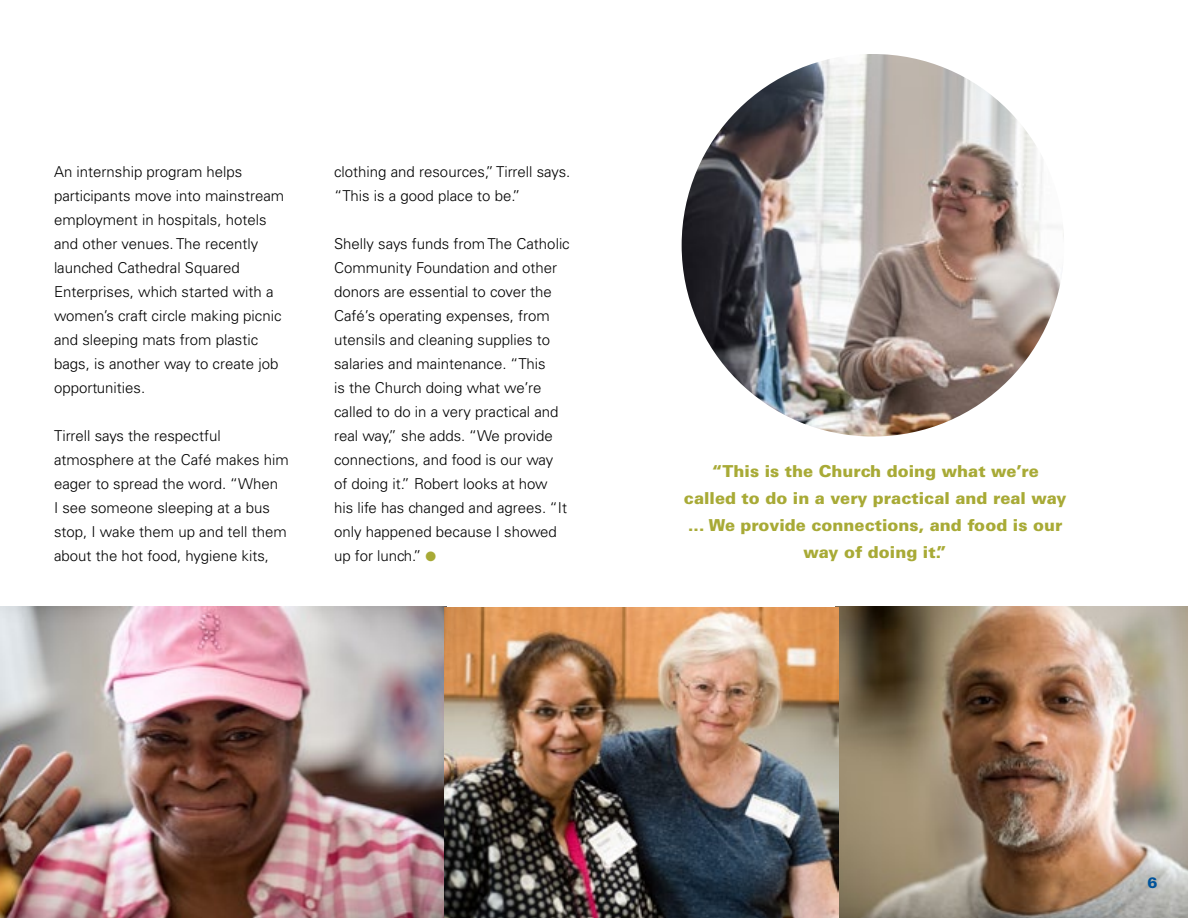
<style>
.page{position:relative;width:1188px;height:918px;background:#fff}
.page>*{position:absolute;margin:0;border:0;box-sizing:border-box;transform-origin:0 0}
.t1{font:900 16.5px/27px "Univers";color:#a8aa36;text-align:center}
.t2{font:300 15px/24px "Univers";color:#000}
.t3{font:900 15px "Univers";color:#00539b}
.s1{color:#a8aa36}
</style>
<div class="page">
<img style="left:838px;top:607px;width:350px;height:311px">
<img style="left:0;top:607px;width:444px;height:311px">
<img style="left:444px;top:607px;width:394px;height:311px">
<img style="left:682px;top:54px;width:382px;height:383px;border-radius:191px">
<p class="t2" style="left:54px;top:160px;width:232px">An internship program helps participants move into mainstream employment in hospitals, hotels and other venues. The recently launched Cathedral Squared<br>Enterprises, which started with a women’s craft circle making picnic and sleeping mats from plastic bags, is another way to create job opportunities.</p>
<p class="t2" style="left:54px;top:424px;width:236px">Tirrell says the respectful atmosphere at the Café makes him eager to spread the word. “When<br>I see someone sleeping at a bus stop, I wake them up and tell them about the hot food, hygiene kits,</p>
<p class="t2" style="left:334px;top:160px;width:238px">clothing and resources,” Tirrell says. “This is a good place to be.”</p>
<p class="t2" style="left:334px;top:232px;width:237px">Shelly says funds from The Catholic<br>Community Foundation and other donors are essential to cover the<br>Café’s operating expenses, from utensils and cleaning supplies to salaries and maintenance. “This<br>is the Church doing what we’re called to do in a very practical and real way,” she adds. “We provide connections, and food is our way of doing it.” Robert looks at how his life has changed and agrees. “It only happened because I showed up for lunch.” <span class="s1">●</span></p>
<p class="t1" style="left:684px;top:457px;width:384px">“This is the Church doing what we’re called to do in a very practical and real way ... We provide connections, and food is our way of doing it.”</p>
<p class="t3" style="left:1148px;top:873px;width:12px">6</p>
</div>
